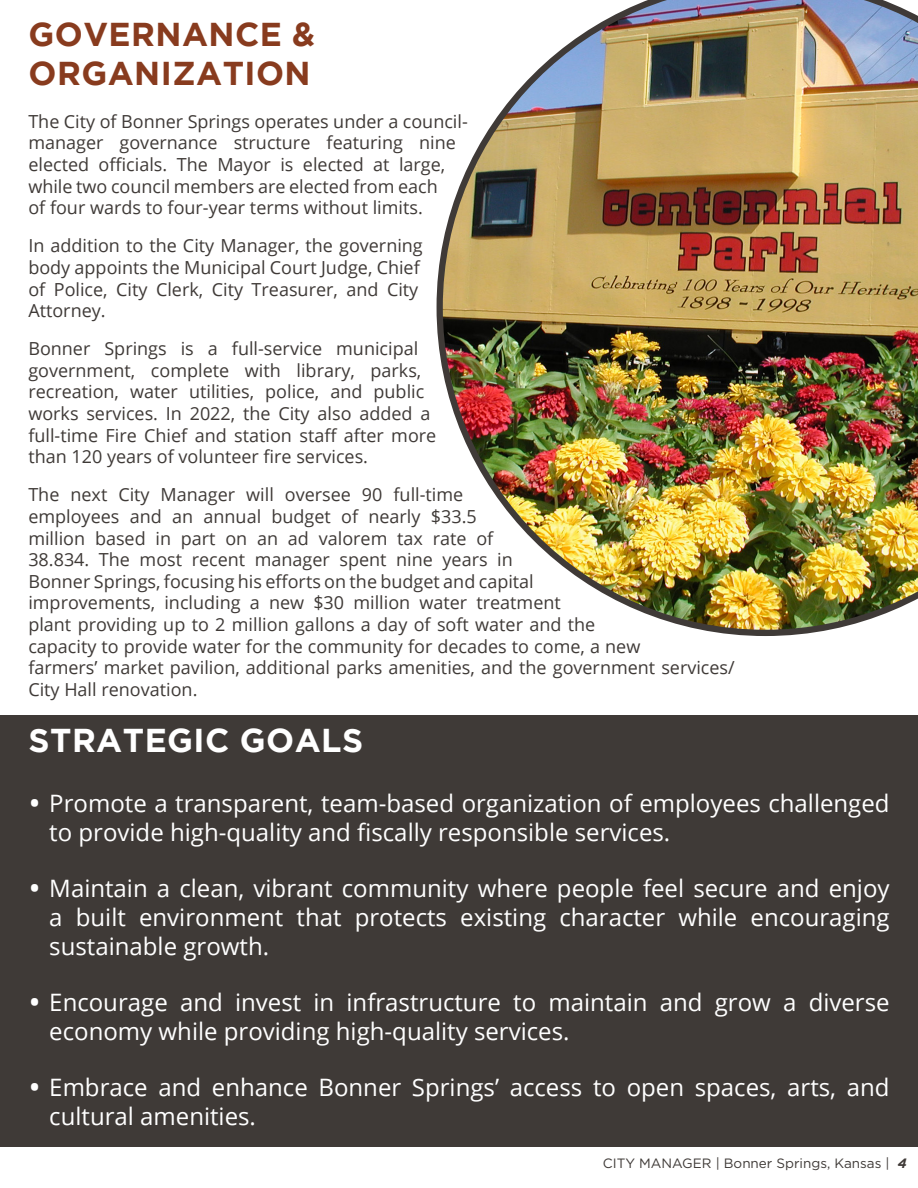
<style>
.page{position:relative;width:918px;height:1188px;background:#fff}
.page>*{position:absolute;margin:0;border:0;box-sizing:border-box;transform-origin:0 0}
.t1{font:700 33px/39.6px "Gotham";letter-spacing:.015em;color:#883b1e}
.t2{font:700 33px "Gotham";letter-spacing:.015em;color:#fff}
.text{font:24px/28.8px "Open Sans";color:#fff}
.text-2{font:18px/21.6px "Open Sans";color:#3f3a37}
.t3{font:13.5px "Gotham";color:#3f3a37}
.s1{font-size:33px}
.s2{font-weight:700;font-style:italic}
</style>
<div class="page">
<div style="left:0;top:715px;width:918px;height:432px;background:#3f3a37"></div>
<img style="left:437px;top:0;width:481px;height:636px">
<p class="t1" style="left:29px;top:13px;width:288px">GOVERNANCE &amp;<br>ORGANIZATION</p>
<p class="text-2" style="left:28px;top:110px;width:441px">The City of Bonner Springs operates under a council&shy;manager governance structure featuring nine elected officials. The Mayor is elected at large, while two council members are elected from each<br>of four wards to four-year terms without limits.</p>
<p class="text-2" style="left:28px;top:235px;width:396px">In addition to the City Manager, the governing body appoints the Municipal Court Judge, Chief of Police, City Clerk, City Treasurer, and City Attorney.</p>
<p class="text-2" style="left:28px;top:337px;width:409px">Bonner Springs is a full-service municipal government, complete with library, parks, recreation, water utilities, police, and public works services. In 2022, the City also added a full-time Fire Chief and station staff after more than 120 years of volunteer fire services.</p>
<p class="text-2" style="left:28px;top:484px;width:708px">The next City Manager will oversee 90 full-time<br>employees and an annual budget of nearly $33.5<br>million based in part on an ad valorem tax rate of<br>38.834. The most recent manager spent nine years in<br>Bonner Springs, focusing his efforts on the budget and capital<br>improvements, including a new $30 million water treatment<br>plant providing up to 2 million gallons a day of soft water and the<br>capacity to provide water for the community for decades to come, a new<br>farmers’ market pavilion, additional parks amenities, and the government services/ City Hall renovation.</p>
<p class="t2" style="left:29px;top:721px;width:336px">STRATEGIC GOALS</p>
<p class="text" style="left:49px;top:789px;width:842px;text-indent:-21px"><span class="s1">•</span> Promote a transparent, team-based organization of employees challenged to provide high-quality and fiscally responsible services.</p>
<p class="text" style="left:49px;top:874px;width:842px;text-align:justify;text-indent:-21px"><span class="s1">•</span> Maintain a clean, vibrant community where people feel secure and enjoy a built environment that protects existing character while encouraging sustainable growth.</p>
<p class="text" style="left:49px;top:987px;width:842px;text-indent:-21px"><span class="s1">•</span> Encourage and invest in infrastructure to maintain and grow a diverse economy while providing high-quality services.</p>
<p class="text" style="left:49px;top:1072px;width:842px;text-indent:-21px"><span class="s1">•</span> Embrace and enhance Bonner Springs’ access to open spaces, arts, and cultural amenities.</p>
<p class="t3" style="left:603px;top:1155px;width:305px">CITY MANAGER | Bonner Springs, Kansas | <span class="s2">4</span></p>
</div>
